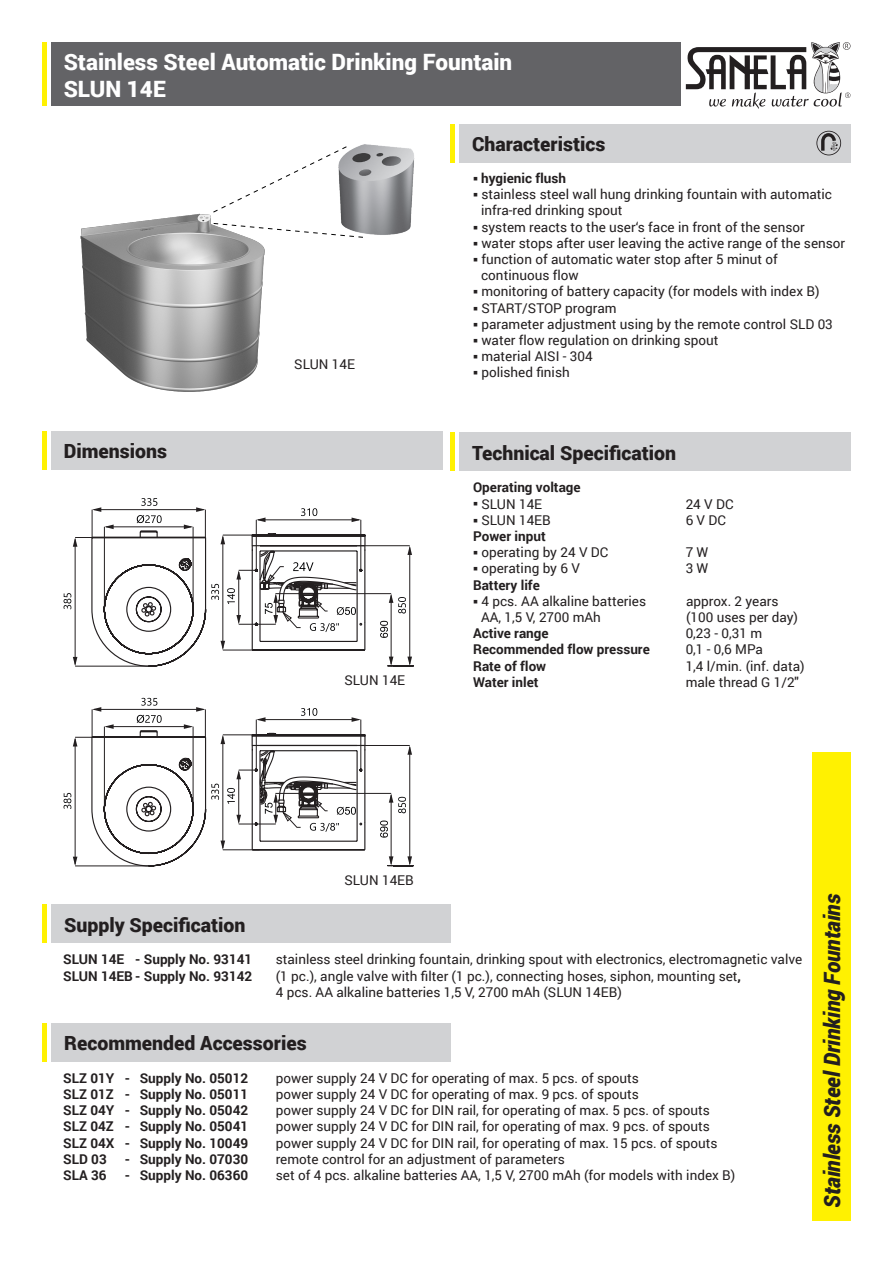
<style>
.page{position:relative;width:893px;height:1263px;background:#fff}
.page>*{position:absolute;margin:0;border:0;box-sizing:border-box;transform-origin:0 0}
.t1{font:900 22.5px "Roboto";color:#fff}
.t2{font:italic 900 22.5px "Roboto";letter-spacing:-.005em;color:#231f20;scale:.95 1}
.t3{font:900 19.5px "Roboto";color:#231f20}
.t4{font:13.5px/16.2px "Roboto";color:#231f20}
.t5{font:700 13.5px "Roboto";color:#231f20}
.s1{font-weight:700}
</style>
<div class="page">
<div style="left:51px;top:43px;width:629px;height:63px;background:#636366"></div>
<div style="left:459px;top:124px;width:391px;height:38px;background:#d1d2d4"></div>
<div style="left:51px;top:905px;width:400px;height:38px;background:#d1d2d4"></div>
<div style="left:51px;top:432px;width:391px;height:38px;background:#d1d2d4"></div>
<div style="left:812px;top:752px;width:38px;height:468px;background:#fff101"></div>
<hr style="left:43px;top:43px;width:4px;height:63px;background:#fff101">
<hr style="left:43px;top:432px;width:4px;height:38px;background:#fff101">
<hr style="left:43px;top:905px;width:4px;height:38px;background:#fff101">
<hr style="left:451px;top:124px;width:4px;height:38px;background:#fff101">
<div style="left:459px;top:433px;width:391px;height:38px;background:#d1d2d4"></div>
<hr style="left:451px;top:433px;width:4px;height:38px;background:#fff101">
<div style="left:51px;top:1023px;width:400px;height:38px;background:#d1d2d4"></div>
<hr style="left:43px;top:1023px;width:4px;height:38px;background:#fff101">
<img style="left:340px;top:144px;width:75px;height:91px">
<svg style="left:320px;top:146px;width:27px;height:67px"></svg>
<svg style="left:322px;top:223px;width:41px;height:15px"></svg>
<hr style="left:357px;top:545px;width:53px;height:1px;background:#231f20">
<hr style="left:409px;top:547px;width:1px;height:117px;background:#231f20">
<svg style="left:407px;top:546px;width:5px;height:9px"></svg>
<hr style="left:327px;top:593px;width:64px;height:1px;background:#231f20">
<hr style="left:391px;top:595px;width:1px;height:69px;background:#231f20">
<svg style="left:389px;top:594px;width:17px;height:19px"></svg>
<svg style="left:387px;top:657px;width:26px;height:10px"></svg>
<svg style="left:380px;top:621px;width:8px;height:17px"></svg>
<svg style="left:64px;top:498px;width:302px;height:169px"></svg>
<img style="left:80px;top:159px;width:240px;height:233px">
<hr style="left:357px;top:745px;width:53px;height:1px;background:#231f20">
<hr style="left:409px;top:747px;width:1px;height:117px;background:#231f20">
<svg style="left:407px;top:745px;width:5px;height:10px"></svg>
<hr style="left:327px;top:793px;width:64px;height:1px;background:#231f20">
<hr style="left:391px;top:795px;width:1px;height:69px;background:#231f20">
<svg style="left:389px;top:793px;width:17px;height:20px"></svg>
<svg style="left:387px;top:856px;width:26px;height:10px"></svg>
<svg style="left:380px;top:820px;width:8px;height:18px"></svg>
<svg style="left:64px;top:698px;width:302px;height:169px"></svg>
<svg style="left:686px;top:42px;width:164px;height:67px"></svg>
<svg style="left:816px;top:131px;width:25px;height:24px"></svg>
<p class="t1" style="left:64px;top:46px;width:450px">Stainless Steel Automatic Drinking Fountain</p>
<p class="t1" style="left:64px;top:73px;width:104px">SLUN 14E</p>
<p class="t3" style="left:472px;top:130px;width:135px">Characteristics</p>
<p class="t3" style="left:64px;top:438px;width:105px">Dimensions</p>
<p class="t4" style="left:294px;top:355px;width:62px">SLUN 14E</p>
<p class="t4" style="left:344px;top:672px;width:62px">SLUN 14E</p>
<p class="t5" style="left:473px;top:169px;width:95px">○ hygienic flush</p>
<p class="t4" style="left:481px;top:186px;width:352px;text-indent:-8px">○ stainless steel wall hung drinking fountain with automatic infra-red drinking spout</p>
<p class="t4" style="left:473px;top:218px;width:333px">○ system reacts to the user‘s face in front of the sensor</p>
<p class="t4" style="left:473px;top:234px;width:374px">○ water stops after user leaving the active range of the sensor</p>
<p class="t4" style="left:473px;top:251px;width:306px">○ function of automatic water stop after 5 minut of</p>
<p class="t4" style="left:481px;top:267px;width:99px">continuous flow</p>
<p class="t4" style="left:473px;top:283px;width:348px">○ monitoring of battery capacity (for models with index B)</p>
<p class="t4" style="left:473px;top:299px;width:145px">○ START/STOP program</p>
<p class="t4" style="left:473px;top:315px;width:361px">○ parameter adjustment using by the remote control SLD 03</p>
<p class="t4" style="left:473px;top:332px;width:247px">○ water flow regulation on drinking spout</p>
<p class="t4" style="left:473px;top:348px;width:121px">○ material AISI - 304</p>
<p class="t4" style="left:473px;top:364px;width:98px">○ polished finish</p>
<p class="t3" style="left:472px;top:439px;width:206px">Technical Specification</p>
<p class="t5" style="left:473px;top:478px;width:109px">Operating voltage</p>
<p class="t4" style="left:473px;top:495px;width:71px">○ SLUN 14E</p>
<p class="t4" style="left:686px;top:495px;width:49px">24 V DC</p>
<p class="t4" style="left:473px;top:511px;width:79px">○ SLUN 14EB</p>
<p class="t4" style="left:686px;top:511px;width:42px">6 V DC</p>
<p class="t5" style="left:473px;top:527px;width:74px">Power input</p>
<p class="t4" style="left:473px;top:544px;width:137px">○ operating by 24 V DC</p>
<p class="t4" style="left:686px;top:544px;width:24px">7 W</p>
<p class="t4" style="left:473px;top:560px;width:108px">○ operating by 6 V</p>
<p class="t4" style="left:686px;top:560px;width:24px">3 W</p>
<p class="t5" style="left:473px;top:575px;width:68px">Battery life</p>
<p class="t4" style="left:473px;top:592px;width:174px">○ 4 pcs. AA alkaline batteries</p>
<p class="t4" style="left:686px;top:592px;width:94px">approx. 2 years</p>
<p class="t4" style="left:481px;top:608px;width:121px">AA, 1,5 V, 2700 mAh</p>
<p class="t4" style="left:686px;top:608px;width:114px">(100 uses per day)</p>
<p class="t5" style="left:473px;top:624px;width:77px">Active range</p>
<p class="t4" style="left:686px;top:625px;width:78px">0,23 - 0,31 m</p>
<p class="t5" style="left:473px;top:640px;width:178px">Recommended flow pressure</p>
<p class="t4" style="left:686px;top:641px;width:79px">0,1 - 0,6 MPa</p>
<p class="t5" style="left:473px;top:656px;width:75px">Rate of flow</p>
<p class="t4" style="left:686px;top:657px;width:120px">1,4 l/min. (inf. data)</p>
<p class="t5" style="left:473px;top:672px;width:67px">Water inlet</p>
<p class="t4" style="left:686px;top:673px;width:115px">male thread G 1/2"</p>
<p class="t4" style="left:344px;top:871px;width:71px">SLUN 14EB</p>
<p class="t3" style="left:64px;top:911px;width:183px">Supply Specification</p>
<p class="t5" style="left:63px;top:950px;width:191px">SLUN 14E - Supply No. 93141</p>
<p class="t4" style="left:276px;top:951px;width:528px">stainless steel drinking fountain, drinking spout with electronics, electromagnetic valve</p>
<p class="t5" style="left:63px;top:966px;width:191px">SLUN 14EB - Supply No. 93142</p>
<p class="t4" style="left:276px;top:967px;width:467px">(1 pc.), angle valve with filter (1 pc.), connecting hoses, siphon, mounting set<span class="s1">,</span></p>
<p class="t4" style="left:276px;top:983px;width:348px">4 pcs. AA alkaline batteries 1,5 V, 2700 mAh (SLUN 14EB)</p>
<p class="t3" style="left:64px;top:1029px;width:244px">Recommended Accessories</p>
<p class="t5" style="left:63px;top:1068px;width:187px">SLZ 01Y - Supply No. 05012</p>
<p class="t4" style="left:276px;top:1069px;width:365px">power supply 24 V DC for operating of max. 5 pcs. of spouts</p>
<p class="t5" style="left:63px;top:1084px;width:187px">SLZ 01Z - Supply No. 05011</p>
<p class="t4" style="left:276px;top:1085px;width:365px">power supply 24 V DC for operating of max. 9 pcs. of spouts</p>
<p class="t5" style="left:63px;top:1101px;width:187px">SLZ 04Y - Supply No. 05042</p>
<p class="t4" style="left:276px;top:1102px;width:436px">power supply 24 V DC for DIN rail, for operating of max. 5 pcs. of spouts</p>
<p class="t5" style="left:63px;top:1117px;width:187px">SLZ 04Z - Supply No. 05041</p>
<p class="t4" style="left:276px;top:1118px;width:436px">power supply 24 V DC for DIN rail, for operating of max. 9 pcs. of spouts</p>
<p class="t5" style="left:63px;top:1133px;width:187px">SLZ 04X - Supply No. 10049</p>
<p class="t4" style="left:276px;top:1134px;width:443px">power supply 24 V DC for DIN rail, for operating of max. 15 pcs. of spouts</p>
<p class="t5" style="left:63px;top:1149px;width:45px">SLD 03</p>
<p class="t5" style="left:125px;top:1149px;width:125px">- Supply No. 07030</p>
<p class="t4" style="left:276px;top:1150px;width:291px">remote control for an adjustment of parameters</p>
<p class="t5" style="left:63px;top:1165px;width:45px">SLA 36</p>
<p class="t5" style="left:125px;top:1165px;width:125px">- Supply No. 06360</p>
<p class="t4" style="left:276px;top:1166px;width:461px">set of 4 pcs. alkaline batteries AA, 1,5 V, 2700 mAh (for models with index B)</p>
<p class="t2" style="left:816px;top:1208px;width:332px;rotate:-90deg">Stainless Steel Drinking Fountains</p>
</div>
